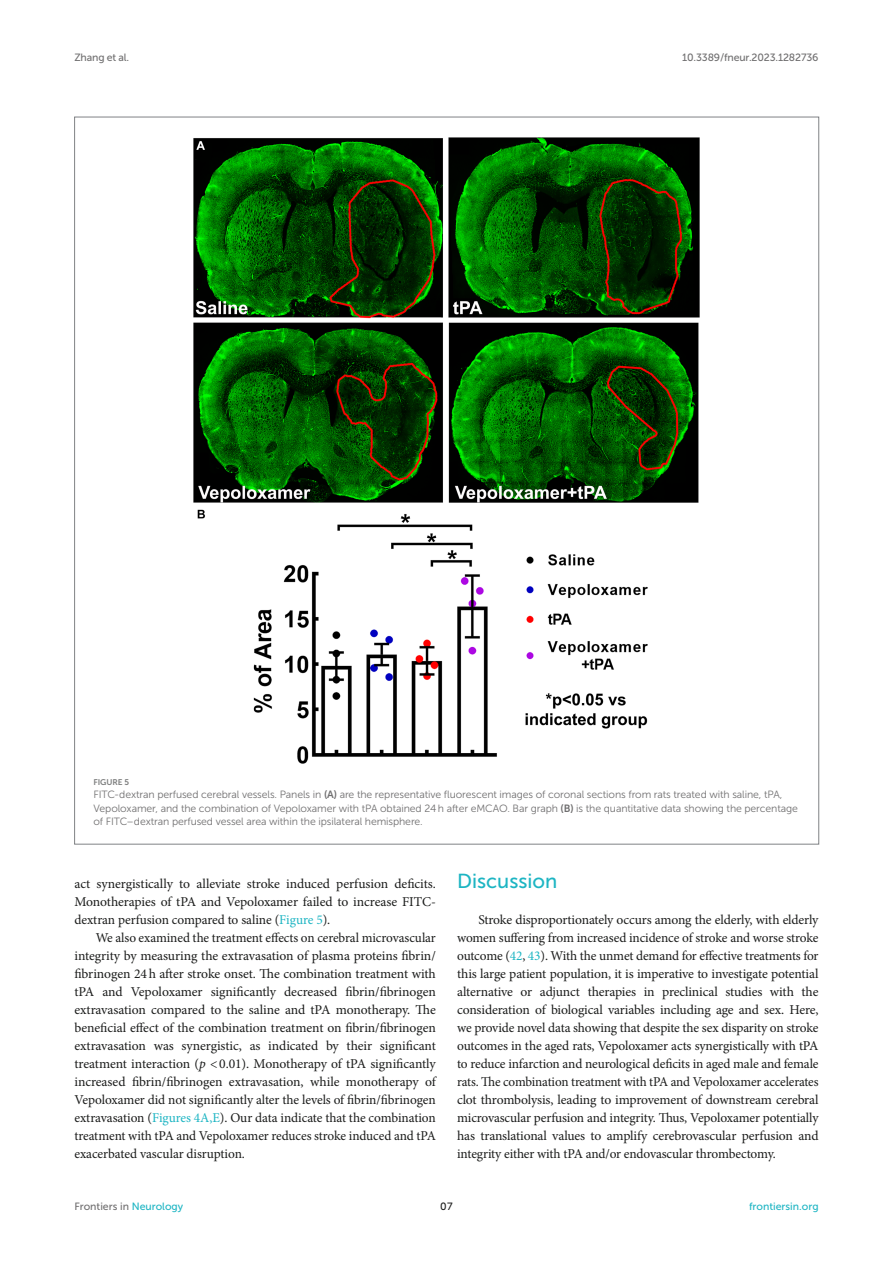
<style>
.page{position:relative;width:893px;height:1263px;background:#fff}
.page>*{position:absolute;margin:0;border:0;box-sizing:border-box;transform-origin:0 0}
.HEAD_1{font:20.25px "Museo Sans 500";color:#1db5c3}
.TEXT{font:13.5px/18px "Minion Pro";letter-spacing:-.005em;color:#1b1c1b;text-align:justify}
.TEXT_FLUSH{font:13.5px/18px "Minion Pro";letter-spacing:-.01em;color:#1b1c1b;text-align:justify}
.FIG_LEG{font:10.5px/13.5px "Museo Sans 300";letter-spacing:-.01em;color:#706f70}
.t1{font:10.5px "Museo Sans 500";letter-spacing:-.015em;color:#706f70}
.t2{font:10.5px "Museo Sans 500";color:#1db5c3}
.t3{font:10.5px "Museo Sans 500";color:#1b1c1b}
.FIG_HD{font:8.25px "Museo Sans 700";letter-spacing:-.01em;color:#7e7f7f}
.s1{font-family:"Museo Sans 700"}
.s2{color:#1db5c3}
.s3{font-style:italic}
</style>
<div class="page">
<img style="left:193px;top:137px;width:507px;height:627px">
<p class="t1" style="left:74px;top:51px;width:56px">Zhang et al.</p>
<p class="t1" style="left:682px;top:51px;width:138px">10.3389/fneur.2023.1282736</p>
<p class="FIG_HD" style="left:94px;top:777px;width:37px">FIGURE 5</p>
<p class="FIG_LEG" style="left:94px;top:788px;width:706px">FITC-dextran perfused cerebral vessels. Panels in <span class="s1">(A)</span> are the representative fluorescent images of coronal sections from rats treated with saline, tPA,<br>Vepoloxamer, and the combination of Vepoloxamer with tPA obtained 24 h after eMCAO. Bar graph <span class="s1">(B)</span> is the quantitative data showing the percentage of FITC–dextran perfused vessel area within the ipsilateral hemisphere.</p>
<p class="TEXT" style="left:74px;top:875px;width:363px">act synergistically to alleviate stroke induced perfusion deficits.<br>Monotherapies of tPA and Vepoloxamer failed to increase FITC&shy;dextran perfusion compared to saline (<span class="s2">Figure 5</span>).</p>
<p class="TEXT" style="left:74px;top:929px;width:363px;text-indent:21px">We also examined the treatment effects on cerebral microvascular integrity by measuring the extravasation of plasma proteins fibrin/ fibrinogen 24h after stroke onset. The combination treatment with tPA and Vepoloxamer significantly decreased fibrin/fibrinogen extravasation compared to the saline and tPA monotherapy. The beneficial effect of the combination treatment on fibrin/fibrinogen extravasation was synergistic, as indicated by their significant treatment interaction (<span class="s3">p</span> &lt;0.01). Monotherapy of tPA significantly increased fibrin/fibrinogen extravasation, while monotherapy of Vepoloxamer did not significantly alter the levels of fibrin/fibrinogen extravasation (<span class="s2">Figures 4A,E</span>). Our data indicate that the combination treatment with tPA and Vepoloxamer reduces stroke induced and tPA exacerbated vascular disruption.</p>
<p class="HEAD_1" style="left:457px;top:870px;width:102px">Discussion</p>
<p class="TEXT_FLUSH" style="left:457px;top:911px;width:363px;text-indent:21px">Stroke disproportionately occurs among the elderly, with elderly women suffering from increased incidence of stroke and worse stroke outcome (<span class="s2">42</span>, <span class="s2">43</span>). With the unmet demand for effective treatments for this large patient population, it is imperative to investigate potential alternative or adjunct therapies in preclinical studies with the consideration of biological variables including age and sex. Here, we provide novel data showing that despite the sex disparity on stroke outcomes in the aged rats, Vepoloxamer acts synergistically with tPA to reduce infarction and neurological deficits in aged male and female rats. The combination treatment with tPA and Vepoloxamer accelerates clot thrombolysis, leading to improvement of downstream cerebral microvascular perfusion and integrity. Thus, Vepoloxamer potentially has translational values to amplify cerebrovascular perfusion and integrity either with tPA and/or endovascular thrombectomy.</p>
<p class="t1" style="left:74px;top:1200px;width:110px">Frontiers in <span class="s2">Neurology</span></p>
<p class="t3" style="left:440px;top:1200px;width:14px">07</p>
<p class="t2" style="left:749px;top:1200px;width:71px">frontiersin.org</p>
</div>
